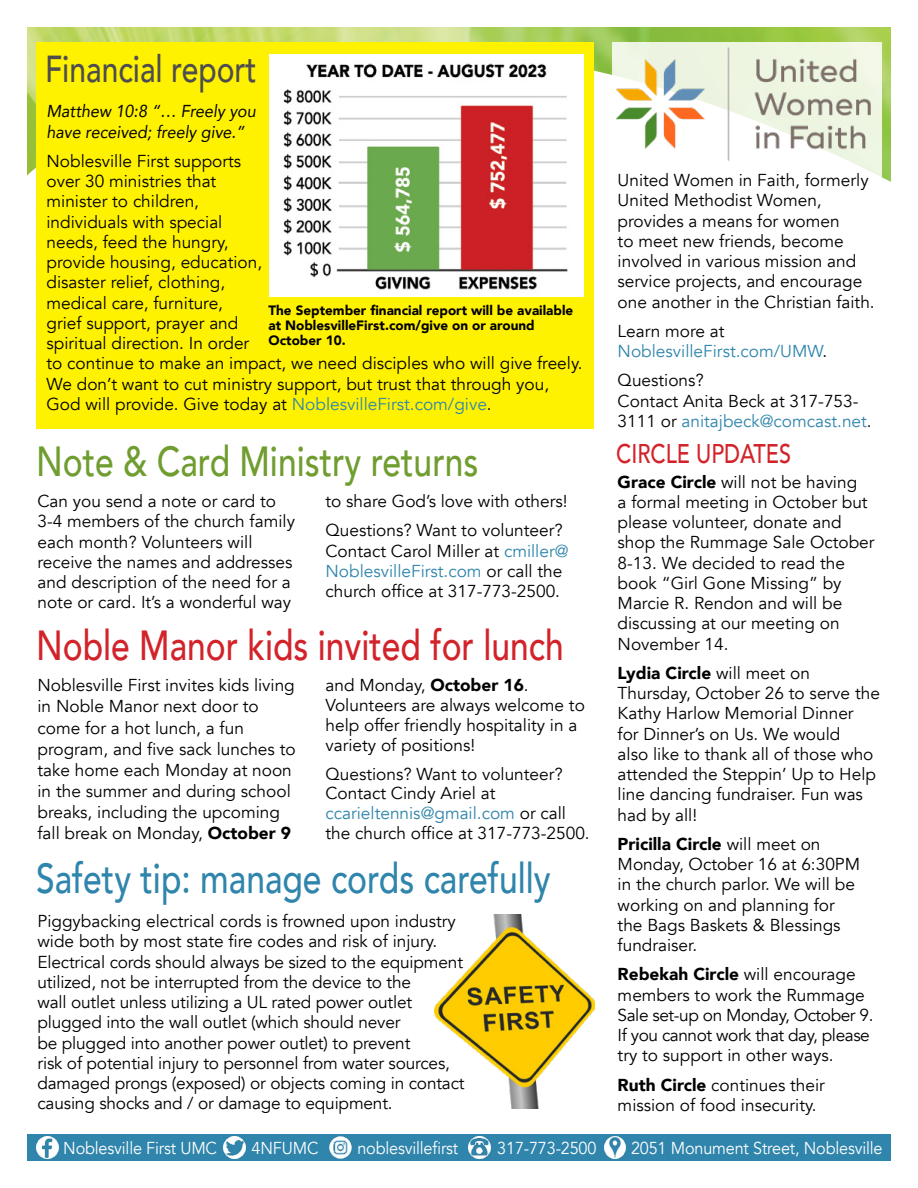
<style>
.page{position:relative;width:918px;height:1188px;background:#fff}
.page>*{position:absolute;margin:0;border:0;box-sizing:border-box;transform-origin:0 0}
.t1{font:500 42px "Avenir";color:#2f85ac;scale:.8 1}
.t2{font:500 42px "Avenir";color:#d2232a;scale:.8 1}
.t3{font:500 42px "Avenir";color:#6f9d2f;scale:.8 1}
.t4{font:500 37.5px "Avenir";color:#4d4d4f;scale:.8 1}
.t5{font:500 27px "Avenir";color:#d2232a;scale:.8 1}
.t6{font:17.25px/20.2px "Avenir";color:#000}
.t7{font:17.25px/20.2px "Avenir";letter-spacing:-.025em;color:#000}
.t8{font:17.25px "Avenir";letter-spacing:-.01em;color:#fff;scale:.94 1}
.t9{font:italic 17.25px/20.2px "Avenir";color:#000;scale:.94 1}
.t10{font:17.25px/20.2px "Avenir";color:#2f85ac}
.t11{font:900 13.5px/15px "Avenir";color:#000}
.s1{color:#2f85ac}
.s2{font-weight:900}
.s3{color:#000}
</style>
<div class="page">
<img style="left:27px;top:27px;width:864px;height:155px">
<div style="left:27px;top:1134px;width:864px;height:27px;background:#2f85ac"></div>
<img style="left:37px;top:1137px;width:21px;height:21px">
<img style="left:223px;top:1137px;width:23px;height:22px">
<img style="left:469px;top:1136px;width:22px;height:22px">
<img style="left:604px;top:1136px;width:22px;height:22px">
<img style="left:330px;top:1137px;width:21px;height:22px">
<svg style="left:612px;top:42px;width:270px;height:134px"></svg>
<img style="left:615px;top:44px;width:263px;height:122px">
<div style="left:36px;top:42px;width:558px;height:386px;background:#fff200"></div>
<img style="left:435px;top:914px;width:159px;height:194px">
<img style="left:270px;top:55px;width:313px;height:241px">
<h2 class="t4" style="left:45px;top:37px;width:266px">Financial report</h2>
<p class="t9" style="left:46px;top:101px;width:224px">Matthew 10:8 “… Freely you have received; freely give.”</p>
<p class="t6" style="left:46px;top:151px;width:538px">Noblesville First supports<br>over 30 ministries that<br>minister to children,<br>individuals with special<br>needs, feed the hungry,<br>provide housing, education,<br>disaster relief, clothing,<br>medical care, furniture,<br>grief support, prayer and<br>spiritual direction. In order<br>to continue to make an impact, we need disciples who will give freely.<br>We don’t want to cut ministry support, but trust that through you, God will provide. Give today at <span class="s1">NoblesvilleFirst.com/give</span>.</p>
<p class="t11" style="left:268px;top:302px;width:306px">The September financial report will be available at NoblesvilleFirst.com/give on or around<br>October 10.</p>
<h1 class="t3" style="left:36px;top:425px;width:554px">Note &amp; Card Ministry returns</h1>
<p class="t6" style="left:38px;top:491px;width:259px">Can you send a note or card to<br>3-4 members of the church family each month? Volunteers will receive the names and addresses and description of the need for a note or card. It’s a wonderful way</p>
<p class="t6" style="left:326px;top:487px;width:244px;line-height:29.2px">to share God’s love with others!<br>Questions? Want to volunteer?</p>
<p class="t6" style="left:326px;top:541px;width:245px">Contact Carol Miller at <span class="s1">cmiller@<br>NoblesvilleFirst.com</span> or call the church office at 317-773-2500.</p>
<h1 class="t2" style="left:36px;top:609px;width:661px">Noble Manor kids invited for lunch</h1>
<p class="t6" style="left:38px;top:675px;width:260px;line-height:21.1px">Noblesville First invites kids living in Noble Manor next door to come for a hot lunch, a fun program, and five sack lunches to take home each Monday at noon in the summer and during school breaks, including the upcoming fall break on Monday, <span class="s2">October 9</span></p>
<p class="t6" style="left:326px;top:676px;width:261px;line-height:19.8px">and Monday, <span class="s2">October 16</span>.<br>Volunteers are always welcome to help offer friendly hospitality in a variety of positions!</p>
<p class="t6" style="left:326px;top:764px;width:266px;line-height:19.8px">Questions? Want to volunteer?<br>Contact Cindy Ariel at <span class="s1">ccarieltennis@gmail.com</span> or call the church office at 317-773-2500.</p>
<h1 class="t1" style="left:36px;top:842px;width:645px">Safety tip: manage cords carefully</h1>
<p class="t6" style="left:38px;top:911px;width:429px">Piggybacking electrical cords is frowned upon industry wide both by most state fire codes and risk of injury.<br>Electrical cords should always be sized to the equipment utilized, not be interrupted from the device to the<br>wall outlet unless utilizing a UL rated power outlet plugged into the wall outlet (which should never<br>be plugged into another power outlet) to prevent<br>risk of potential injury to personnel from water sources, damaged prongs (exposed) or objects coming in contact causing shocks and / or damage to equipment.</p>
<p class="t6" style="left:618px;top:170px;width:259px">United Women in Faith, formerly<br>United Methodist Women, provides a means for women<br>to meet new friends, become involved in various mission and service projects, and encourage one another in the Christian faith.</p>
<p class="t10" style="left:618px;top:321px;width:211px"><span class="s3">Learn more at<br></span>NoblesvilleFirst.com/UMW<span class="s3">.</span></p>
<p class="t6" style="left:618px;top:371px;width:256px">Questions?<br>Contact Anita Beck at 317-753-<br>3111 or <span class="s1">anitajbeck@comcast.net</span>.</p>
<h3 class="t5" style="left:616px;top:430px;width:220px">CIRCLE UPDATES</h3>
<p class="t6" style="left:618px;top:472px;width:258px"><span class="s2">Grace Circle</span> will not be having<br>a formal meeting in October but please volunteer, donate and shop the Rummage Sale October<br>8-13. We decided to read the book “Girl Gone Missing” by<br>Marcie R. Rendon and will be discussing at our meeting on<br>November 14.</p>
<p class="t6" style="left:618px;top:663px;width:264px"><span class="s2">Lydia Circle</span> will meet on<br>Thursday, October 26 to serve the<br>Kathy Harlow Memorial Dinner<br>for Dinner’s on Us. We would<br>also like to thank all of those who attended the Steppin’ Up to Help line dancing fundraiser. Fun was had by all!</p>
<p class="t6" style="left:618px;top:834px;width:244px"><span class="s2">Pricilla Circle</span> will meet on<br>Monday, October 16 at 6:30PM in the church parlor. We will be working on and planning for the Bags Baskets &amp; Blessings fundraiser.</p>
<p class="t7" style="left:618px;top:965px;width:257px"><span class="s2">Rebekah Circle</span> will encourage members to work the Rummage<br>Sale set-up on Monday, October 9.<br>If you cannot work that day, please try to support in other ways.</p>
<p class="t6" style="left:618px;top:1075px;width:209px"><span class="s2">Ruth Circle</span> continues their mission of food insecurity.</p>
<p class="t8" style="left:63px;top:1137px;width:165px">Noblesville First UMC</p>
<p class="t8" style="left:252px;top:1137px;width:73px">4NFUMC</p>
<p class="t8" style="left:357px;top:1137px;width:109px">noblesvillefirst</p>
<p class="t8" style="left:497px;top:1137px;width:107px">317-773-2500</p>
<p class="t8" style="left:631px;top:1137px;width:269px">2051 Monument Street, Noblesville</p>
</div>
